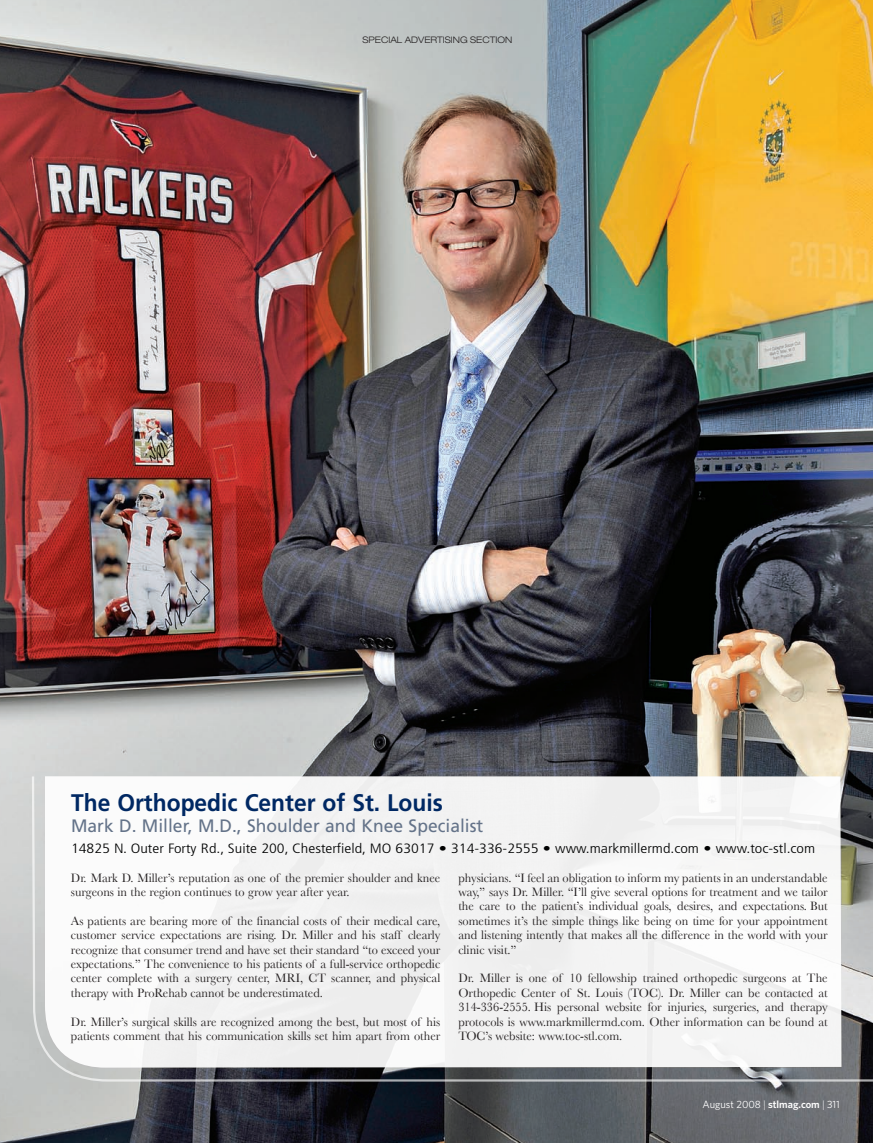
<style>
.page{position:relative;width:873px;height:1143px;background:#fff}
.page>*{position:absolute;margin:0;border:0;box-sizing:border-box;transform-origin:0 0}
.t1{font:700 24px "Frutiger";color:#002863;scale:.95 1}
.t2{font:18px "Frutiger";color:#647389}
.t3{font:300 condensed 13.5px "Frutiger";color:#000101;scale:1.2 1}
.t4{font:12.75px/14.4px "Baskerville";color:#231f20;text-align:justify}
.t5{font:10.5px "Whitney";color:#fff}
.t6{font:300 expanded 9px "Helvetica Neue";color:#231f20}
.s1{font-weight:300}
.s2{font-weight:600}
</style>
<div class="page">
<img style="left:0;top:0;width:873px;height:1143px">
<svg style="left:31px;top:774px;width:842px;height:309px"></svg>
<p class="t6" style="left:362px;top:34px;width:151px">SPECIAL ADVERTISING SECTION</p>
<h1 class="t1" style="left:71px;top:789px;width:393px">The Orthopedic Center of St. Louis</h1>
<h2 class="t2" style="left:71px;top:815px;width:414px">Mark D. Miller, M.D., Shoulder and Knee Specialist</h2>
<p class="t3" style="left:71px;top:841px;width:622px">14825 N. Outer Forty Rd., Suite 200, Chesterfield, MO 63017 • 314-336-2555 • www.markmillermd.com • www.toc-stl.com</p>
<p class="t4" style="left:71px;top:870px;width:371px">Dr. Mark D. Miller’s reputation as one of the premier shoulder and knee surgeons in the region continues to grow year after year.</p>
<p class="t4" style="left:71px;top:913px;width:371px">As patients are bearing more of the financial costs of their medical care, customer service expectations are rising. Dr. Miller and his staff clearly recognize that consumer trend and have set their standard “to exceed your expectations.” The convenience to his patients of a full-service orthopedic center complete with a surgery center, MRI, CT scanner, and physical therapy with ProRehab cannot be underestimated.</p>
<p class="t4" style="left:71px;top:1014px;width:371px">Dr. Miller’s surgical skills are recognized among the best, but most of his patients comment that his communication skills set him apart from other</p>
<p class="t4" style="left:458px;top:870px;width:371px">physicians. “I feel an obligation to inform my patients in an understandable way,” says Dr. Miller. “I’ll give several options for treatment and we tailor the care to the patient’s individual goals, desires, and expectations. But sometimes it’s the simple things like being on time for your appointment and listening intently that makes all the difference in the world with your clinic visit.”</p>
<p class="t4" style="left:458px;top:971px;width:371px">Dr. Miller is one of 10 fellowship trained orthopedic surgeons at The Orthopedic Center of St. Louis (TOC). Dr. Miller can be contacted at 314-336-2555. His personal website for injuries, surgeries, and therapy protocols is www.markmillermd.com. Other information can be found at TOC’s website: www.toc-stl.com.</p>
<p class="t5" style="left:703px;top:1098px;width:139px">August 2008 <span class="s1">|</span> <span class="s2">stlmag.com</span> <span class="s1">|</span> 311</p>
</div>
